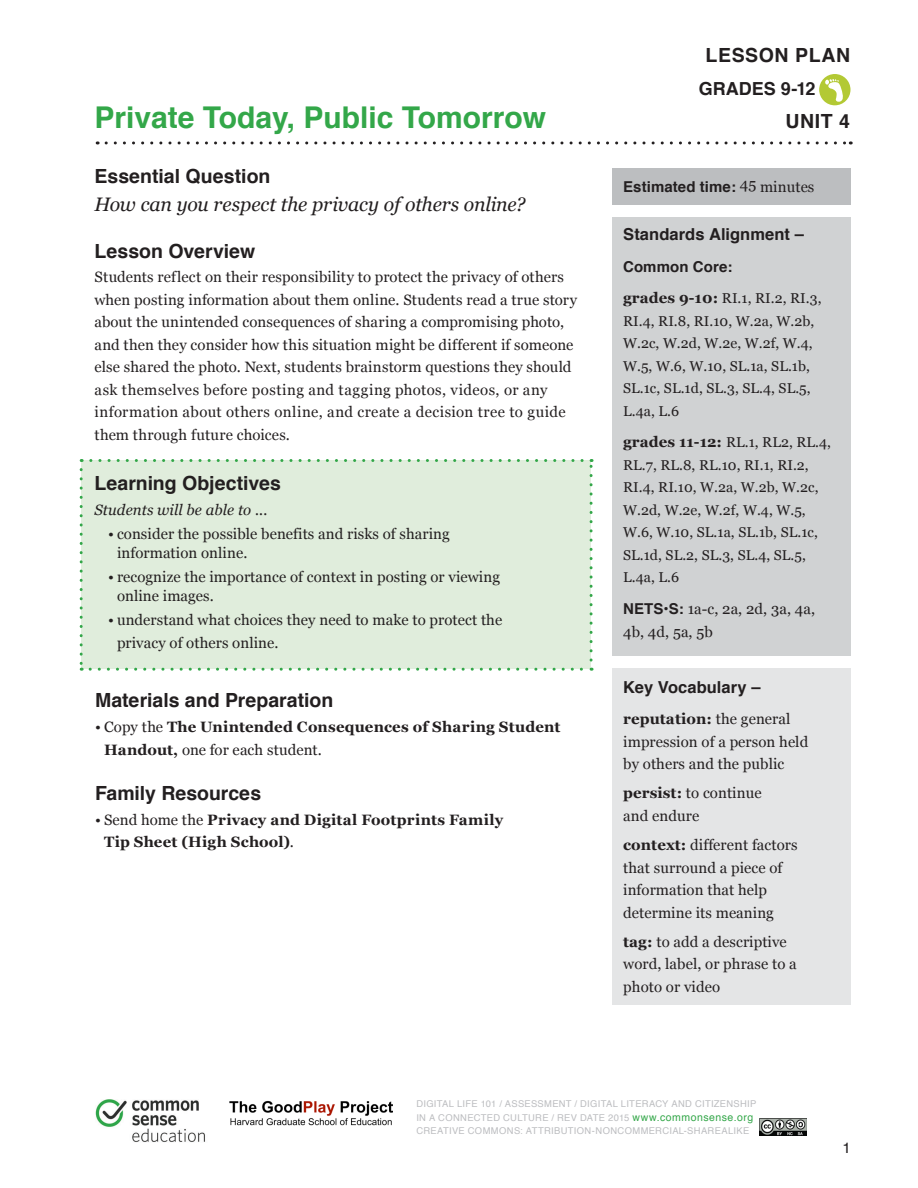
<style>
.page{position:relative;width:918px;height:1188px;background:#fff}
.page>*{position:absolute;margin:0;border:0;box-sizing:border-box;transform-origin:0 0}
.t1{font:700 30px "Helvetica";color:#33a749}
.t2{font:700 19.5px "Helvetica";color:#231f20}
.t3{font:italic 19.5px "Georgia";letter-spacing:-.01em;color:#231f20}
.t4{font:700 19.5px "Helvetica";letter-spacing:.03em;color:#231f20}
.t5{font:700 18px "Helvetica";color:#231f20}
.Small_Header{font:700 16.5px "Helvetica";letter-spacing:.005em;color:#231f20}
.Text{font:15px/22.5px "Georgia";letter-spacing:.005em;color:#231f20}
.t6{font:700 15px/22.5px "Georgia";letter-spacing:.015em;color:#231f20}
.Text-2{font:700 15px "Helvetica";letter-spacing:.005em;color:#231f20}
.Text-3{font:italic 15px "Georgia";letter-spacing:.005em;color:#231f20}
.t7{font:15px "Helvetica";color:#231f20}
.Text-4{font:14.25px/22.5px "Georgia";letter-spacing:.005em;color:#231f20}
.t8{font:9.3px/13.5px "Helvetica";letter-spacing:.035em;color:#bcbdc0}
.s1{font-weight:400}
.s2{font-family:"Georgia";font-weight:400}
.s3{font-weight:700;font-size:15px}
.s4{font-family:"Helvetica";font-weight:700}
.s5{font-weight:700}
.s6{font-size:10.5px;color:#33a749}
</style>
<div class="page">
<div style="left:819px;top:74px;width:31px;height:31px;background:#b3c934;border-radius:50%"></div>
<svg style="left:106px;top:141px;width:745px;height:3px"></svg>
<svg style="left:825px;top:79px;width:18px;height:23px"></svg>
<img style="left:230px;top:1100px;width:162px;height:26px">
<img style="left:760px;top:1119px;width:47px;height:16px">
<img style="left:95px;top:1099px;width:110px;height:44px">
<div style="left:81px;top:460px;width:510px;height:209px;background:#e0eddc"></div>
<svg style="left:80px;top:470px;width:3px;height:201px"></svg>
<svg style="left:90px;top:668px;width:502px;height:3px"></svg>
<svg style="left:590px;top:459px;width:3px;height:201px"></svg>
<svg style="left:81px;top:459px;width:501px;height:3px"></svg>
<div style="left:612px;top:168px;width:238px;height:37px;background:#bcbec0"></div>
<div style="left:612px;top:217px;width:238px;height:439px;background:#d0d2d3"></div>
<div style="left:612px;top:668px;width:239px;height:336px;background:#e4e5e6"></div>
<h2 class="t4" style="left:706px;top:40px;width:146px">LESSON PLAN</h2>
<h1 class="t1" style="left:94px;top:93px;width:453px">Private Today, Public Tomorrow</h1>
<p class="t2" style="left:94px;top:161px;width:177px">Essential Question</p>
<p class="t3" style="left:94px;top:190px;width:432px">How can you respect the privacy of others online?</p>
<p class="t2" style="left:94px;top:235px;width:162px">Lesson Overview</p>
<p class="Text" style="left:94px;top:265px;width:484px">Students reflect on their responsibility to protect the privacy of others when posting information about them online. Students read a true story about the unintended consequences of sharing a compromising photo, and then they consider how this situation might be different if someone else shared the photo. Next, students brainstorm questions they should ask themselves before posting and tagging photos, videos, or any information about others online, and create a decision tree to guide them through future choices.</p>
<p class="t2" style="left:94px;top:468px;width:188px">Learning Objectives</p>
<p class="Text-3" style="left:94px;top:499px;width:174px">Students will be able to ...</p>
<p class="Text" style="left:117px;top:523px;width:334px;line-height:19.5px;text-indent:-9px">• consider the possible benefits and risks of sharing information online.</p>
<p class="Text" style="left:117px;top:566px;width:385px;line-height:19.5px;text-indent:-9px">• recognize the importance of context in posting or viewing online images.</p>
<p class="Text" style="left:117px;top:608px;width:387px;text-indent:-9px">• understand what choices they need to make to protect the privacy of others online.</p>
<p class="t2" style="left:95px;top:685px;width:240px">Materials and Preparation</p>
<p class="t6" style="left:104px;top:715px;width:458px;text-indent:-9px"><span class="s1">• Copy the</span> The Unintended Consequences of Sharing Student<br>Handout, <span class="s1">one for each student.</span></p>
<p class="t2" style="left:95px;top:778px;width:168px">Family Resources</p>
<p class="t6" style="left:104px;top:808px;width:401px;text-indent:-9px"><span class="s1">• Send home the</span> Privacy and Digital Footprints Family<br>Tip Sheet (High School)<span class="s1">.</span></p>
<p class="t5" style="left:699px;top:74px;width:118px">GRADES 9-12</p>
<h2 class="t2" style="left:785px;top:105px;width:66px">UNIT 4</h2>
<p class="Text-2" style="left:623px;top:174px;width:193px">Estimated time: <span class="s2">45 minutes</span></p>
<p class="Small_Header" style="left:623px;top:221px;width:182px">Standards Alignment –</p>
<p class="Text-2" style="left:623px;top:254px;width:111px">Common Core:</p>
<p class="Text-4" style="left:623px;top:287px;width:200px"><span class="s3">grades 9-10:</span> RI.1, RI.2, RI.3,<br>RI.4, RI.8, RI.10, W.2a, W.2b,<br>W.2c, W.2d, W.2e, W.2f, W.4,<br>W.5, W.6, W.10, SL.1a, SL.1b,<br>SL.1c, SL.1d, SL.3, SL.4, SL.5,<br>L.4a, L.6</p>
<p class="Text-4" style="left:623px;top:431px;width:209px"><span class="s3">grades 11-12:</span> RL.1, RL2, RL.4,<br>RL.7, RL.8, RL.10, RI.1, RI.2,<br>RI.4, RI.10, W.2a, W.2b, W.2c,<br>W.2d, W.2e, W.2f, W.4, W.5,<br>W.6, W.10, SL.1a, SL.1b, SL.1c,<br>SL.1d, SL.2, SL.3, SL.4, SL.5,<br>L.4a, L.6</p>
<p class="Text" style="left:623px;top:597px;width:193px"><span class="s4">NETS•S:</span> 1a-c, 2a, 2d, 3a, 4a,<br>4b, 4d, 5a, 5b</p>
<p class="Small_Header" style="left:623px;top:673px;width:139px">Key Vocabulary –</p>
<p class="Text" style="left:623px;top:707px;width:187px"><span class="s5">reputation:</span> the general impression of a person held by others and the public</p>
<p class="Text" style="left:623px;top:781px;width:140px"><span class="s5">persist:</span> to continue and endure</p>
<p class="Text" style="left:623px;top:833px;width:176px"><span class="s5">context:</span> different factors that surround a piece of information that help determine its meaning</p>
<p class="Text" style="left:623px;top:930px;width:175px"><span class="s5">tag:</span> to add a descriptive word, label, or phrase to a photo or video</p>
<p class="t8" style="left:416px;top:1098px;width:342px">DIGITAL LIFE 101 / ASSESSMENT / DIGITAL LITERACY AND CITIZENSHIP<br>IN A CONNECTED CULTURE / REV DATE 2015 <span class="s6">www.commonsense.org</span></p>
<p class="t8" style="left:416px;top:1125px;width:335px">CREATIVE COMMONS: ATTRIBUTION-NONCOMMERCIAL-SHAREALIKE</p>
<p class="t7" style="left:842px;top:1137px;width:10px">1</p>
</div>
